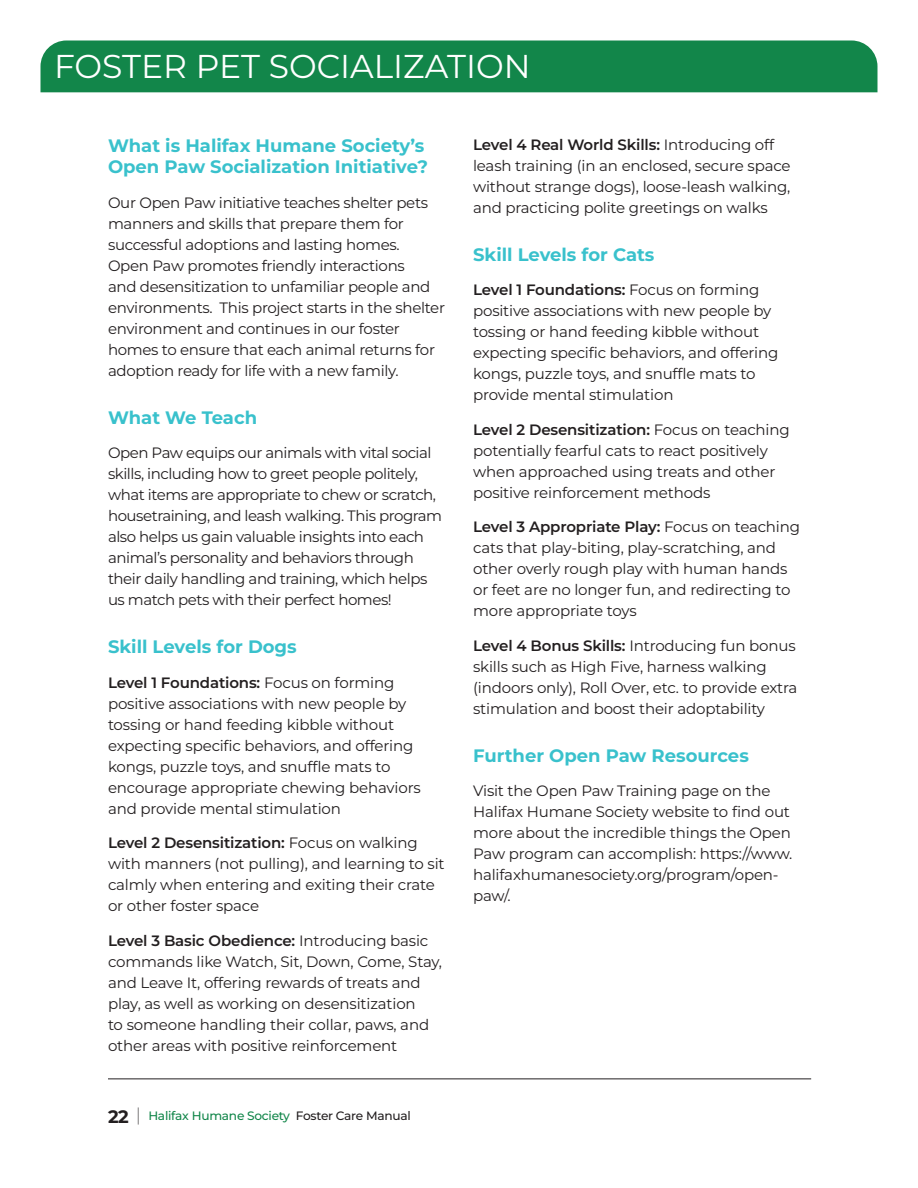
<style>
.page{position:relative;width:918px;height:1188px;background:#fff}
.page>*{position:absolute;margin:0;border:0;box-sizing:border-box;transform-origin:0 0}
.t1{font:33px "Montserrat";color:#fff}
.t2{font:700 18px/21px "Montserrat";color:#39c1cc}
.t3{font:15px/21px "Montserrat";letter-spacing:-.01em;color:#231f20}
.t4{font:15px/21px "Montserrat";letter-spacing:-.03em;color:#231f20}
.t5{font:500 12.15px "Montserrat";letter-spacing:-.02em;color:#12864a}
.s1{font-weight:600}
.s2{font-weight:700;font-size:18px;color:#231f20}
.s3{font-size:18.15px;color:#231f20}
.s4{color:#231f20}
</style>
<div class="page">
<hr style="left:108px;top:1078px;width:703px;height:1px;background:#231f20">
<div style="left:40px;top:40px;width:838px;height:52px;background:#12864a"></div>
<h1 class="t1" style="left:54px;top:44px;width:478px">FOSTER PET SOCIALIZATION</h1>
<p class="t2" style="left:108px;top:137px;width:322px">What is Halifax Humane Society’s<br>Open Paw Socialization Initiative?</p>
<p class="t3" style="left:108px;top:193px;width:339px">Our Open Paw initiative teaches shelter pets manners and skills that prepare them for successful adoptions and lasting homes.<br>Open Paw promotes friendly interactions<br>and desensitization to unfamiliar people and environments. This project starts in the shelter environment and continues in our foster homes to ensure that each animal returns for adoption ready for life with a new family.</p>
<p class="t2" style="left:108px;top:408px;width:151px">What We Teach</p>
<p class="t4" style="left:108px;top:444px;width:336px">Open Paw equips our animals with vital social skills, including how to greet people politely, what items are appropriate to chew or scratch, housetraining, and leash walking. This program also helps us gain valuable insights into each animal’s personality and behaviors through their daily handling and training, which helps us match pets with their perfect homes!</p>
<p class="t2" style="left:108px;top:638px;width:190px">Skill Levels for Dogs</p>
<p class="t3" style="left:108px;top:673px;width:314px"><span class="s1">Level 1 Foundations:</span> Focus on forming positive associations with new people by tossing or hand feeding kibble without expecting specific behaviors, and offering kongs, puzzle toys, and snuffle mats to encourage appropriate chewing behaviors and provide mental stimulation</p>
<p class="t3" style="left:108px;top:834px;width:338px"><span class="s1">Level 2 Desensitization:</span> Focus on walking with manners (not pulling), and learning to sit calmly when entering and exiting their crate or other foster space</p>
<p class="t3" style="left:108px;top:931px;width:336px"><span class="s1">Level 3 Basic Obedience:</span> Introducing basic commands like Watch, Sit, Down, Come, Stay, and Leave It, offering rewards of treats and play, as well as working on desensitization<br>to someone handling their collar, paws, and other areas with positive reinforcement</p>
<p class="t5" style="left:108px;top:1107px;width:304px"><span class="s2">22</span> <span class="s3">|</span> Halifax Humane Society <span class="s4">Foster Care Manual</span></p>
<p class="t3" style="left:473px;top:135px;width:319px"><span class="s1">Level 4 Real World Skills:</span> Introducing off leash training (in an enclosed, secure space without strange dogs), loose-leash walking, and practicing polite greetings on walks</p>
<p class="t2" style="left:473px;top:245px;width:183px">Skill Levels for Cats</p>
<p class="t3" style="left:473px;top:280px;width:307px"><span class="s1">Level 1 Foundations:</span> Focus on forming positive associations with new people by tossing or hand feeding kibble without expecting specific behaviors, and offering kongs, puzzle toys, and snuffle mats to provide mental stimulation</p>
<p class="t3" style="left:473px;top:420px;width:318px"><span class="s1">Level 2 Desensitization:</span> Focus on teaching potentially fearful cats to react positively when approached using treats and other positive reinforcement methods</p>
<p class="t3" style="left:473px;top:517px;width:329px"><span class="s1">Level 3 Appropriate Play:</span> Focus on teaching cats that play-biting, play-scratching, and other overly rough play with human hands or feet are no longer fun, and redirecting to more appropriate toys</p>
<p class="t3" style="left:473px;top:636px;width:326px"><span class="s1">Level 4 Bonus Skills:</span> Introducing fun bonus skills such as High Five, harness walking (indoors only), Roll Over, etc. to provide extra stimulation and boost their adoptability</p>
<p class="t2" style="left:473px;top:746px;width:277px">Further Open Paw Resources</p>
<p class="t3" style="left:473px;top:781px;width:321px">Visit the Open Paw Training page on the Halifax Humane Society website to find out more about the incredible things the Open Paw program can accomplish: https://www. halifaxhumanesociety.org/program/open&shy;paw/.</p>
</div>
